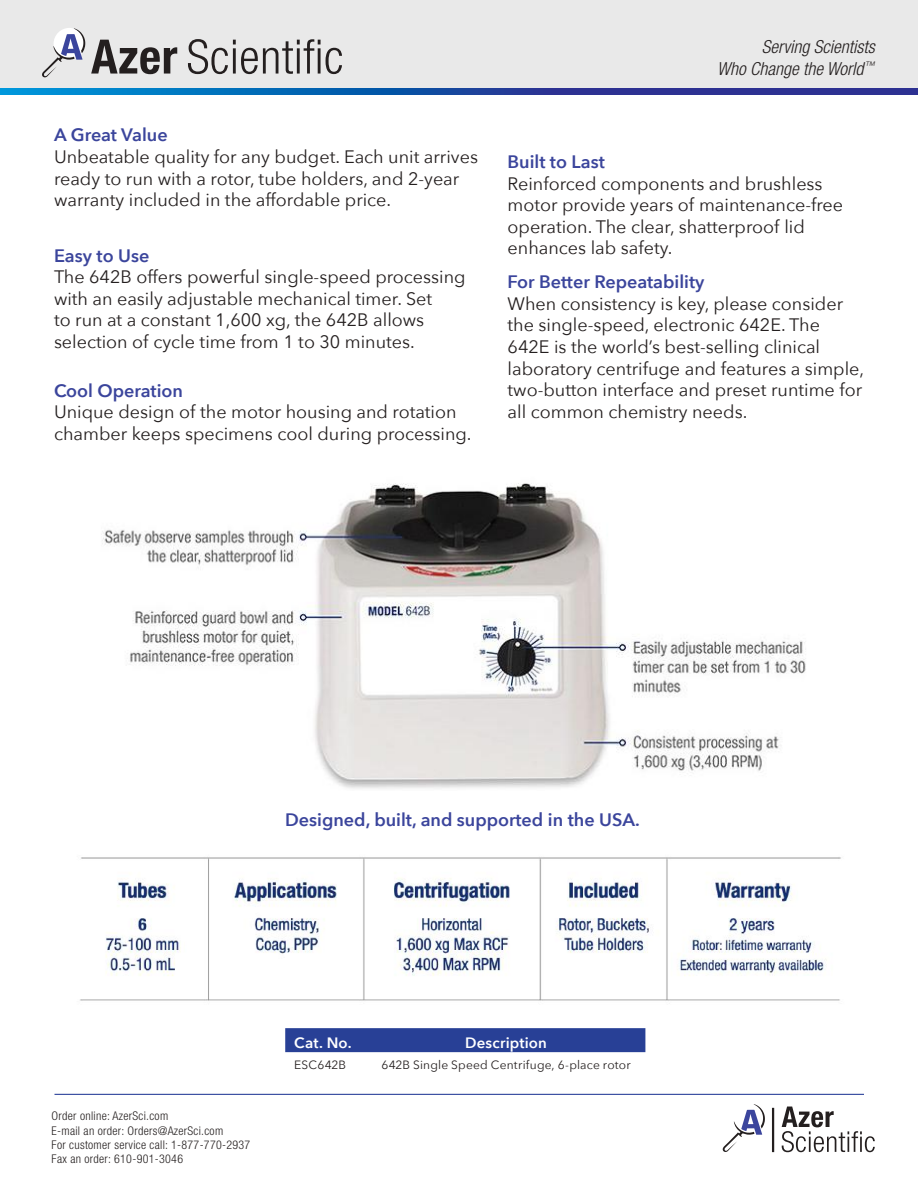
<style>
.page{position:relative;width:918px;height:1188px;background:#fff}
.page>*{position:absolute;margin:0;border:0;box-sizing:border-box;transform-origin:0 0}
.t1{font:18px/21.6px "Avenir Next";color:#241f1f}
.t2{font:600 18px "Avenir Next";color:#3b459c}
.t3{font:italic 300 condensed 18px/21.6px "Helvetica Neue LT Std";color:#241f1f;text-align:right}
.t4{font:600 15px "Avenir Next";letter-spacing:.01em;color:#fff}
.t5{font:300 condensed 12px/14.4px "Helvetica Neue LT Std";letter-spacing:.025em;color:#241f1f}
.t6{font:12px "Avenir Next";letter-spacing:.015em;color:#241f1f}
</style>
<div class="page">
<svg style="left:782px;top:1107px;width:93px;height:45px"></svg>
<svg style="left:722px;top:1104px;width:43px;height:48px"></svg>
<hr style="left:772px;top:1108px;width:2px;height:44px;background:#241f1f">
<div style="left:0;top:0;width:918px;height:88px;background:#e9e9e9"></div>
<svg style="left:91px;top:40px;width:86px;height:34px"></svg>
<svg style="left:188px;top:39px;width:154px;height:35px"></svg>
<svg style="left:42px;top:28px;width:43px;height:50px"></svg>
<svg style="left:0;top:89px;width:918px;height:5px;background:#1651a7"></svg>
<hr style="left:54px;top:1094px;width:810px;height:1px;background:#2f459c">
<img style="left:102px;top:483px;width:704px;height:306px">
<div style="left:285px;top:1028px;width:360px;height:24px;background:#284096"></div>
<img style="left:80px;top:857px;width:761px;height:144px">
<p class="t3" style="left:717px;top:37px;width:159px">Serving Scientists<br>Who Change the World<sup>™</sup></p>
<p class="t2" style="left:54px;top:120px;width:115px">A Great Value</p>
<p class="t1" style="left:54px;top:145px;width:426px">Unbeatable quality for any budget. Each unit arrives ready to run with a rotor, tube holders, and 2-year warranty included in the affordable price.</p>
<p class="t2" style="left:508px;top:146px;width:99px">Built to Last</p>
<p class="t1" style="left:508px;top:172px;width:337px">Reinforced components and brushless motor provide years of maintenance-free operation. The clear, shatterproof lid enhances lab safety.</p>
<p class="t2" style="left:508px;top:267px;width:198px">For Better Repeatability</p>
<p class="t1" style="left:508px;top:292px;width:358px">When consistency is key, please consider the single-speed, electronic 642E. The 642E is the world’s best-selling clinical laboratory centrifuge and features a simple, two-button interface and preset runtime for all common chemistry needs.</p>
<p class="t2" style="left:54px;top:240px;width:97px">Easy to Use</p>
<p class="t1" style="left:54px;top:265px;width:413px">The 642B offers powerful single-speed processing with an easily adjustable mechanical timer. Set<br>to run at a constant 1,600 xg, the 642B allows selection of cycle time from 1 to 30 minutes.</p>
<p class="t2" style="left:54px;top:375px;width:131px">Cool Operation</p>
<p class="t1" style="left:54px;top:400px;width:419px">Unique design of the motor housing and rotation chamber keeps specimens cool during processing.</p>
<p class="t2" style="left:285px;top:804px;width:356px">Designed, built, and supported in the USA.</p>
<p class="t5" style="left:52px;top:1109px;width:200px">Order online: AzerSci.com<br>E-mail an order: Orders@AzerSci.com<br>For customer service call: 1-877-770-2937<br>Fax an order: 610-901-3046</p>
<p class="t4" style="left:294px;top:1030px;width:59px">Cat. No.</p>
<p class="t4" style="left:465px;top:1030px;width:83px">Description</p>
<p class="t6" style="left:294px;top:1055px;width:53px">ESC642B</p>
<p class="t6" style="left:382px;top:1055px;width:251px">642B Single Speed Centrifuge, 6-place rotor</p>
</div>
